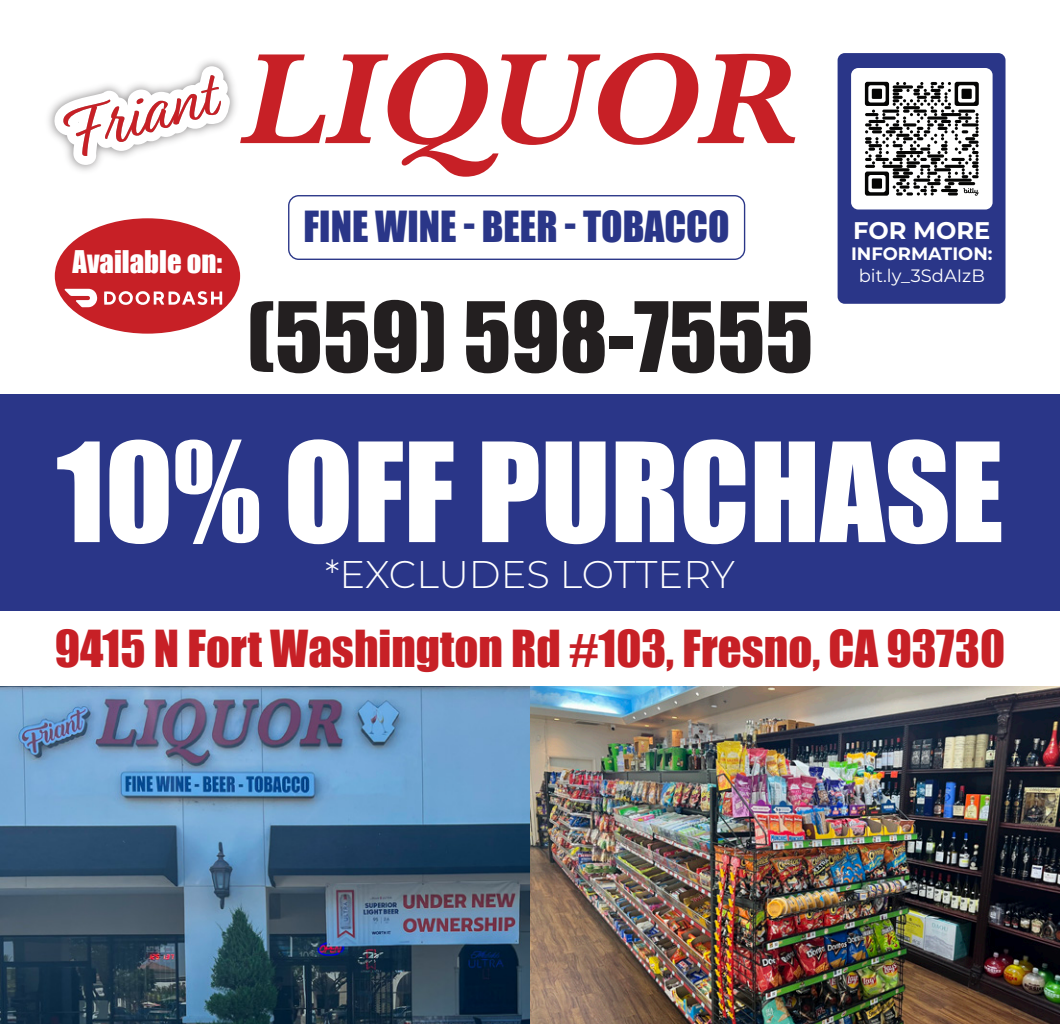
<style>
.page{position:relative;width:1060px;height:1024px;background:#fff}
.page>*{position:absolute;margin:0;border:0;box-sizing:border-box;transform-origin:0 0}
.t1{font:italic 700 132.8px "Baskerville URW";color:#c72026}
.t2{font:127.2px "Impact";color:#fff}
.t3{font:89.6px "Impact";color:#231f20}
.t4{font:46.8px "Impact";color:#c72026}
.t5{font:39.2px "Impact";color:#2a3688}
.t6{font:300 38.4px "Montserrat";color:#fff}
.t7{font:28.8px "Impact";color:#fff}
.t8{font:700 24px "Montserrat";color:#fff}
.t9{font:18px "Montserrat";color:#fff}
.t10{font:700 18px "Montserrat";color:#fff}
</style>
<div class="page">
<img style="left:0;top:687px;width:1060px;height:337px">
<div style="left:0;top:394px;width:1060px;height:217px;background:#2a3688"></div>
<img style="left:48px;top:60px;width:188px;height:111px">
<div style="left:288px;top:195px;width:457px;height:65px;border:1px solid #2a3688;border-radius:10px"></div>
<svg style="left:54px;top:66px;width:176px;height:99px"></svg>
<div style="left:838px;top:53px;width:168px;height:251px;background:#2a3688;border-radius:7px"></div>
<div style="left:851px;top:68px;width:142px;height:142px;background:#fff;border-radius:7px"></div>
<svg style="left:865px;top:82px;width:114px;height:114px"></svg>
<div style="left:872px;top:178px;width:10px;height:11px;background:#050504"></div>
<div style="left:55px;top:218px;width:185px;height:116px;background:#c72026;border-radius:50%"></div>
<svg style="left:65px;top:289px;width:32px;height:18px"></svg>
<svg style="left:104px;top:291px;width:118px;height:14px"></svg>
<p class="t7" style="left:72px;top:240px;width:151px">Available on:</p>
<h1 class="t1" style="left:246px;top:5px;width:555px">LIQUOR</h1>
<p class="t5" style="left:304px;top:196px;width:427px">FINE WINE - BEER - TOBACCO</p>
<h3 class="t3" style="left:247px;top:267px;width:568px">(559) 598-7555</h3>
<p class="t8" style="left:853px;top:213px;width:139px">FOR MORE</p>
<p class="t10" style="left:851px;top:241px;width:143px">INFORMATION:</p>
<p class="t9" style="left:859px;top:263px;width:128px">bit.ly_3SdAIzB</p>
<h2 class="t2" style="left:56px;top:394px;width:949px">10% OFF PURCHASE</h2>
<p class="t6" style="left:325px;top:549px;width:411px">*EXCLUDES LOTTERY</p>
<p class="t4" style="left:55px;top:613px;width:952px">9415 N Fort Washington Rd #103, Fresno, CA 93730</p>
</div>
